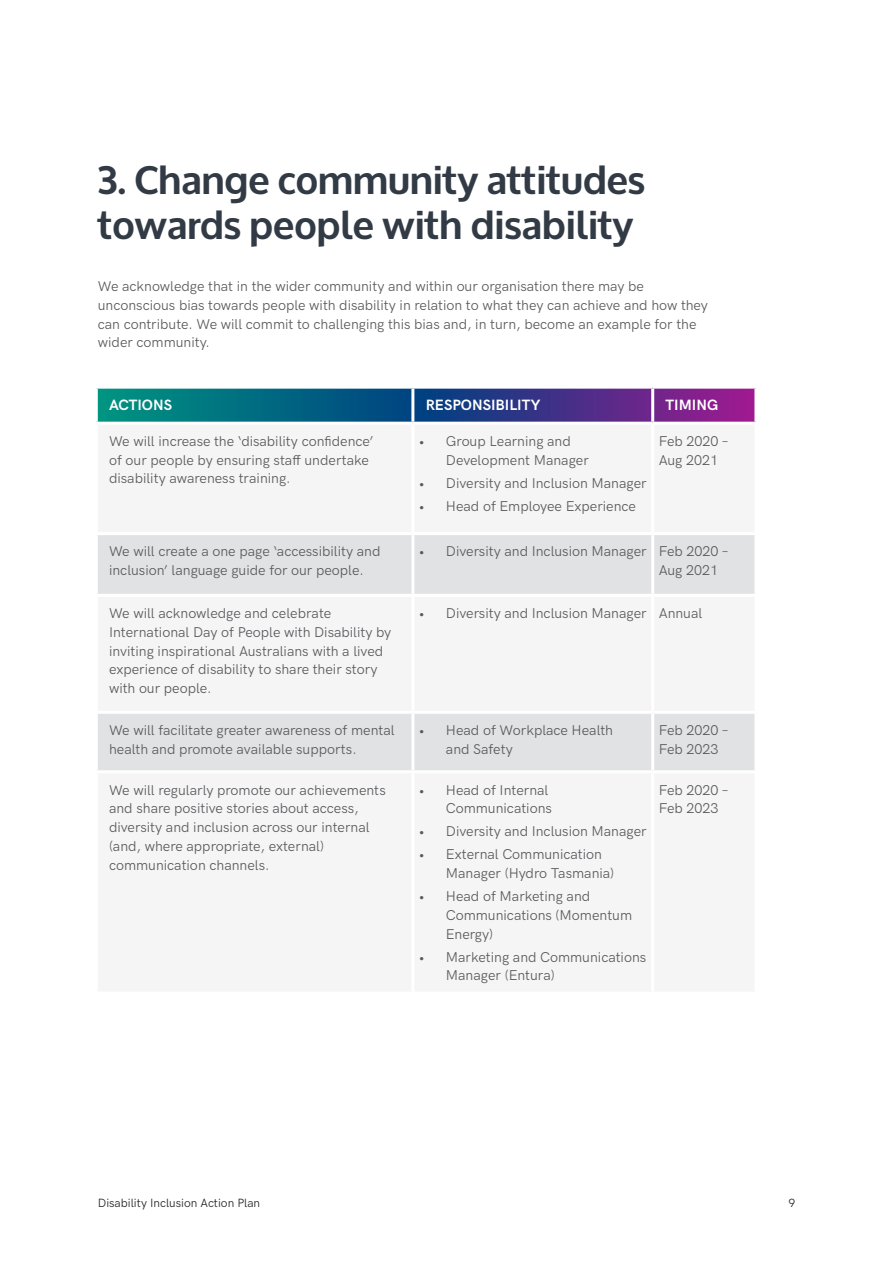
<style>
.page{position:relative;width:893px;height:1263px;background:#fff}
.page>*{position:absolute;margin:0;border:0;box-sizing:border-box;transform-origin:0 0}
.Heading2{font:700 39px/45px "Oxygen";color:#323b45}
.Body{font:700 15px "HK Grotesk";color:#fff}
.Body-2{font:14.25px/18.8px "HK Grotesk";color:#57585a}
.t1{font:12px "HK Grotesk";color:#231f20}
</style>
<div class="page">
<svg style="left:98px;top:389px;width:656px;height:33px;background:#2a4e86"></svg>
<div style="left:98px;top:535px;width:656px;height:235px;background:#e1e2e4"></div>
<div style="left:98px;top:597px;width:656px;height:114px;background:#f5f5f6"></div>
<hr style="left:411px;top:389px;width:3px;height:33px;background:#fff">
<hr style="left:651px;top:389px;width:3px;height:33px;background:#fff">
<hr style="left:411px;top:535px;width:3px;height:59px;background:#fff">
<hr style="left:651px;top:535px;width:3px;height:59px;background:#fff">
<hr style="left:95px;top:594px;width:318px;height:3px;background:#fff">
<hr style="left:413px;top:594px;width:240px;height:3px;background:#fff">
<hr style="left:411px;top:597px;width:3px;height:114px;background:#fff">
<hr style="left:653px;top:594px;width:104px;height:3px;background:#fff">
<hr style="left:651px;top:597px;width:3px;height:114px;background:#fff">
<hr style="left:95px;top:711px;width:318px;height:3px;background:#fff">
<hr style="left:413px;top:711px;width:240px;height:3px;background:#fff">
<hr style="left:411px;top:714px;width:3px;height:56px;background:#fff">
<hr style="left:653px;top:711px;width:104px;height:3px;background:#fff">
<hr style="left:651px;top:714px;width:3px;height:56px;background:#fff">
<p class="Heading2" style="left:98px;top:158px;width:549px">3. Change community attitudes towards people with disability</p>
<p class="Body-2" style="left:98px;top:276px;width:612px">We acknowledge that in the wider community and within our organisation there may be unconscious bias towards people with disability in relation to what they can achieve and how they can contribute. We will commit to challenging this bias and, in turn, become an example for the wider community.</p>
<p class="Body" style="left:109px;top:394px;width:65px">ACTIONS</p>
<p class="Body" style="left:426px;top:394px;width:116px">RESPONSIBILITY</p>
<p class="Body" style="left:665px;top:394px;width:54px">TIMING</p>
<p class="Body-2" style="left:109px;top:430px;width:266px">We will increase the ‘disability confidence’ of our people by ensuring staff undertake disability awareness training.</p>
<p class="Body-2" style="left:446px;top:430px;width:145px;text-indent:-27px">• Group Learning and<br>Development Manager</p>
<p class="Body-2" style="left:659px;top:430px;width:71px">Feb 2020 –<br>Aug 2021</p>
<p class="Body-2" style="left:419px;top:472px;width:229px">• Diversity and Inclusion Manager</p>
<p class="Body-2" style="left:419px;top:495px;width:219px">• Head of Employee Experience</p>
<p class="Body-2" style="left:109px;top:541px;width:273px">We will create a one page ‘accessibility and inclusion’ language guide for our people.</p>
<p class="Body-2" style="left:419px;top:541px;width:229px">• Diversity and Inclusion Manager</p>
<p class="Body-2" style="left:659px;top:541px;width:71px">Feb 2020 –<br>Aug 2021</p>
<p class="Body-2" style="left:109px;top:603px;width:284px">We will acknowledge and celebrate International Day of People with Disability by inviting inspirational Australians with a lived experience of disability to share their story with our people.</p>
<p class="Body-2" style="left:419px;top:603px;width:229px">• Diversity and Inclusion Manager</p>
<p class="Body-2" style="left:659px;top:603px;width:45px">Annual</p>
<p class="Body-2" style="left:109px;top:720px;width:287px">We will facilitate greater awareness of mental health and promote available supports.</p>
<p class="Body-2" style="left:446px;top:720px;width:169px;text-indent:-27px">• Head of Workplace Health and Safety</p>
<p class="Body-2" style="left:659px;top:720px;width:71px">Feb 2020 –<br>Feb 2023</p>
<p class="Body-2" style="left:109px;top:779px;width:278px">We will regularly promote our achievements and share positive stories about access, diversity and inclusion across our internal (and, where appropriate, external) communication channels.</p>
<p class="Body-2" style="left:419px;top:779px;width:135px;text-align:right">• Head of Internal<br>Communications</p>
<p class="Body-2" style="left:659px;top:779px;width:71px">Feb 2020 –<br>Feb 2023</p>
<p class="Body-2" style="left:419px;top:821px;width:229px">• Diversity and Inclusion Manager</p>
<p class="Body-2" style="left:446px;top:844px;width:170px;text-indent:-27px">• External Communication<br>Manager (Hydro Tasmania)</p>
<p class="Body-2" style="left:446px;top:886px;width:188px;text-indent:-27px">• Head of Marketing and<br>Communications (Momentum<br>Energy)</p>
<p class="Body-2" style="left:446px;top:946px;width:202px;text-indent:-27px">• Marketing and Communications<br>Manager (Entura)</p>
<p class="t1" style="left:98px;top:1193px;width:164px">Disability Inclusion Action Plan</p>
<p class="t1" style="left:788px;top:1193px;width:8px">9</p>
</div>
